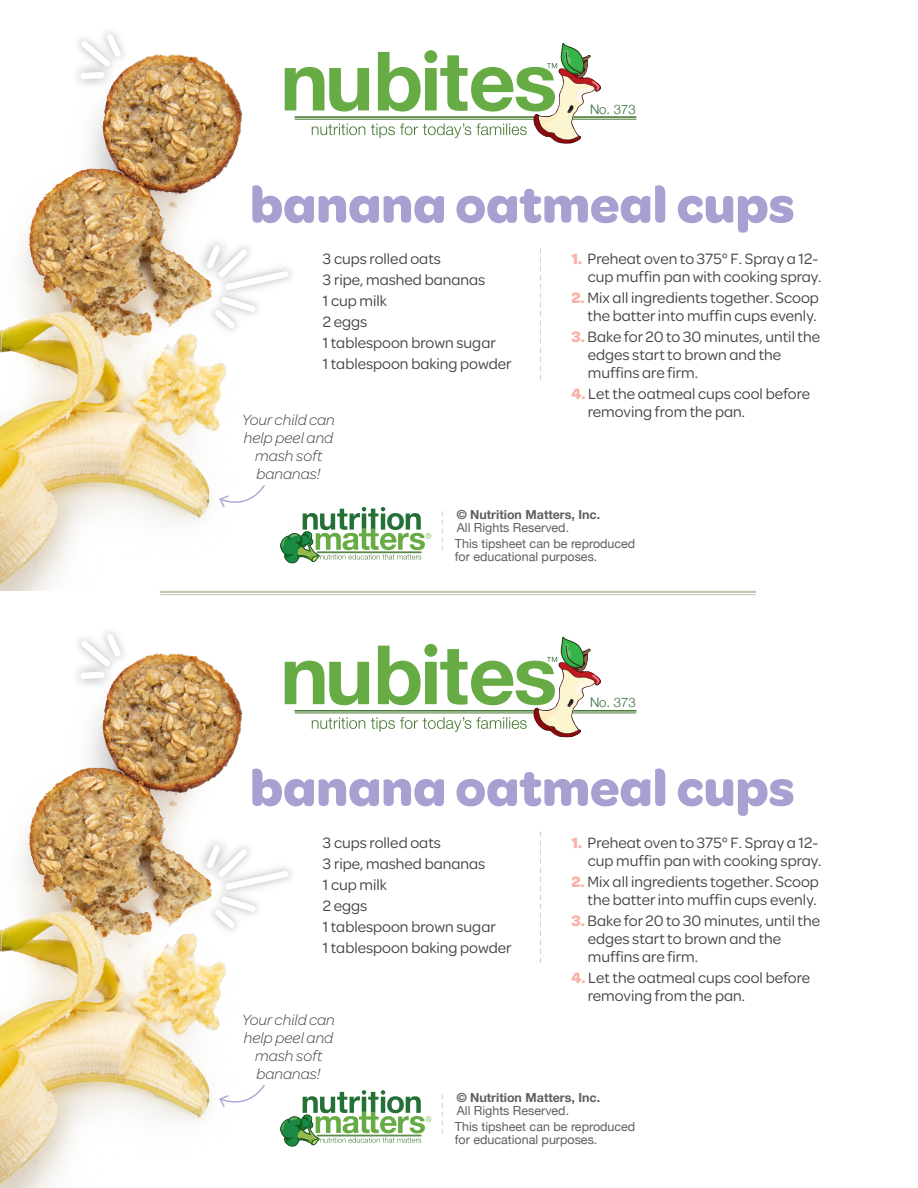
<style>
.page{position:relative;width:918px;height:1188px;background:#fff}
.page>*{position:absolute;margin:0;border:0;box-sizing:border-box;transform-origin:0 0}
.NuBite_TITLE{font:700 52.8px "Omnes";color:#aa9fd1}
.Nubite_body{font:16.05px "Omnes";color:#474242}
.Nubite_body-2{font:italic 300 16.05px/18px "Omnes";color:#474242;text-align:center}
.t1{font:300 13.2px "Helvetica Neue";color:#316a34}
.t2{font:12.45px "Helvetica Neue";color:#5f5f62}
.t3{font:700 12.45px "Helvetica Neue";color:#5f5f62}
.s1{font-weight:700;color:#f9b2aa}
</style>
<div class="page">
<hr style="left:295px;top:116px;width:341px;height:2px;background:#4a7b35">
<hr style="left:295px;top:119px;width:341px;height:1px;background:#4a7b35">
<svg style="left:285px;top:43px;width:317px;height:101px"></svg>
<svg style="left:280px;top:507px;width:151px;height:57px"></svg>
<svg style="left:442px;top:512px;width:1px;height:38px"></svg>
<hr style="left:161px;top:591px;width:594px;height:2px;background:#bdc8b0">
<hr style="left:161px;top:594px;width:594px;height:1px;background:#bdc8b0">
<hr style="left:540px;top:247px;width:4px;height:135px;background:#fff;opacity:.1">
<img style="left:0;top:31px;width:280px;height:560px">
<svg style="left:218px;top:484px;width:48px;height:27px"></svg>
<div style="left:204px;top:299px;width:42px;height:40px;background:#fff"></div>
<div style="left:196px;top:235px;width:35px;height:44px;background:#231f20;opacity:.5"></div>
<svg style="left:201px;top:240px;width:91px;height:94px"></svg>
<hr style="left:295px;top:710px;width:341px;height:2px;background:#4a7b35">
<hr style="left:295px;top:713px;width:341px;height:1px;background:#4a7b35">
<svg style="left:285px;top:637px;width:317px;height:100px"></svg>
<svg style="left:280px;top:1090px;width:151px;height:57px"></svg>
<svg style="left:442px;top:1095px;width:1px;height:39px"></svg>
<hr style="left:540px;top:830px;width:4px;height:135px;background:#fff;opacity:.1">
<img style="left:0;top:631px;width:243px;height:557px">
<svg style="left:218px;top:1084px;width:47px;height:26px"></svg>
<div style="left:208px;top:838px;width:50px;height:50px;background:#fff"></div>
<div style="left:204px;top:899px;width:42px;height:40px;background:#fff"></div>
<div style="left:196px;top:835px;width:35px;height:44px;background:#231f20;opacity:.5"></div>
<svg style="left:201px;top:840px;width:91px;height:94px"></svg>
<p class="t1" style="left:590px;top:98px;width:47px">No. 373</p>
<p class="NuBite_TITLE" style="left:250px;top:167px;width:546px">banana oatmeal cups</p>
<p class="Nubite_body" style="left:323px;top:248px;width:120px">3 cups rolled oats</p>
<p class="Nubite_body" style="left:323px;top:269px;width:164px">3 ripe, mashed bananas</p>
<p class="Nubite_body" style="left:323px;top:290px;width:66px">1 cup milk</p>
<p class="Nubite_body" style="left:323px;top:311px;width:46px">2 eggs</p>
<p class="Nubite_body" style="left:323px;top:332px;width:174px">1 tablespoon brown sugar</p>
<p class="Nubite_body" style="left:323px;top:353px;width:190px">1 tablespoon baking powder</p>
<p class="Nubite_body-2" style="left:242px;top:410px;width:94px">Your child can help peel and mash soft bananas!</p>
<p class="Nubite_body" style="left:571px;top:248px;width:248px"><span class="s1">1.</span> Preheat oven to 375° F. Spray a 12-</p>
<p class="Nubite_body" style="left:588px;top:266px;width:235px">cup muffin pan with cooking spray.</p>
<p class="Nubite_body" style="left:571px;top:287px;width:249px"><span class="s1">2.</span> Mix all ingredients together. Scoop</p>
<p class="Nubite_body" style="left:588px;top:305px;width:231px">the batter into muffin cups evenly.</p>
<p class="Nubite_body" style="left:571px;top:326px;width:250px"><span class="s1">3.</span> Bake for 20 to 30 minutes, until the</p>
<p class="Nubite_body" style="left:588px;top:344px;width:195px">edges start to brown and the</p>
<p class="Nubite_body" style="left:588px;top:362px;width:112px">muffins are firm.</p>
<p class="Nubite_body" style="left:571px;top:383px;width:240px"><span class="s1">4.</span> Let the oatmeal cups cool before</p>
<p class="Nubite_body" style="left:588px;top:401px;width:159px">removing from the pan.</p>
<p class="t3" style="left:457px;top:505px;width:145px">© Nutrition Matters, Inc.</p>
<p class="t2" style="left:457px;top:519px;width:114px">All Rights Reserved.</p>
<p class="t2" style="left:455px;top:534px;width:182px">This tipsheet can be reproduced</p>
<p class="t2" style="left:455px;top:547px;width:144px">for educational purposes.</p>
<p class="t1" style="left:590px;top:692px;width:47px">No. 373</p>
<p class="NuBite_TITLE" style="left:250px;top:751px;width:546px">banana oatmeal cups</p>
<p class="Nubite_body" style="left:323px;top:831px;width:120px">3 cups rolled oats</p>
<p class="Nubite_body" style="left:323px;top:852px;width:164px">3 ripe, mashed bananas</p>
<p class="Nubite_body" style="left:323px;top:873px;width:66px">1 cup milk</p>
<p class="Nubite_body" style="left:323px;top:894px;width:46px">2 eggs</p>
<p class="Nubite_body" style="left:323px;top:915px;width:174px">1 tablespoon brown sugar</p>
<p class="Nubite_body" style="left:323px;top:936px;width:190px">1 tablespoon baking powder</p>
<p class="Nubite_body-2" style="left:242px;top:1010px;width:94px">Your child can help peel and mash soft bananas!</p>
<p class="Nubite_body" style="left:571px;top:832px;width:248px"><span class="s1">1.</span> Preheat oven to 375° F. Spray a 12-</p>
<p class="Nubite_body" style="left:588px;top:850px;width:235px">cup muffin pan with cooking spray.</p>
<p class="Nubite_body" style="left:571px;top:871px;width:249px"><span class="s1">2.</span> Mix all ingredients together. Scoop</p>
<p class="Nubite_body" style="left:588px;top:889px;width:231px">the batter into muffin cups evenly.</p>
<p class="Nubite_body" style="left:571px;top:910px;width:250px"><span class="s1">3.</span> Bake for 20 to 30 minutes, until the</p>
<p class="Nubite_body" style="left:588px;top:928px;width:195px">edges start to brown and the</p>
<p class="Nubite_body" style="left:588px;top:946px;width:112px">muffins are firm.</p>
<p class="Nubite_body" style="left:571px;top:967px;width:240px"><span class="s1">4.</span> Let the oatmeal cups cool before</p>
<p class="Nubite_body" style="left:588px;top:985px;width:159px">removing from the pan.</p>
<p class="t3" style="left:457px;top:1088px;width:145px">© Nutrition Matters, Inc.</p>
<p class="t2" style="left:457px;top:1102px;width:114px">All Rights Reserved.</p>
<p class="t2" style="left:455px;top:1117px;width:182px">This tipsheet can be reproduced</p>
<p class="t2" style="left:455px;top:1130px;width:144px">for educational purposes.</p>
</div>
